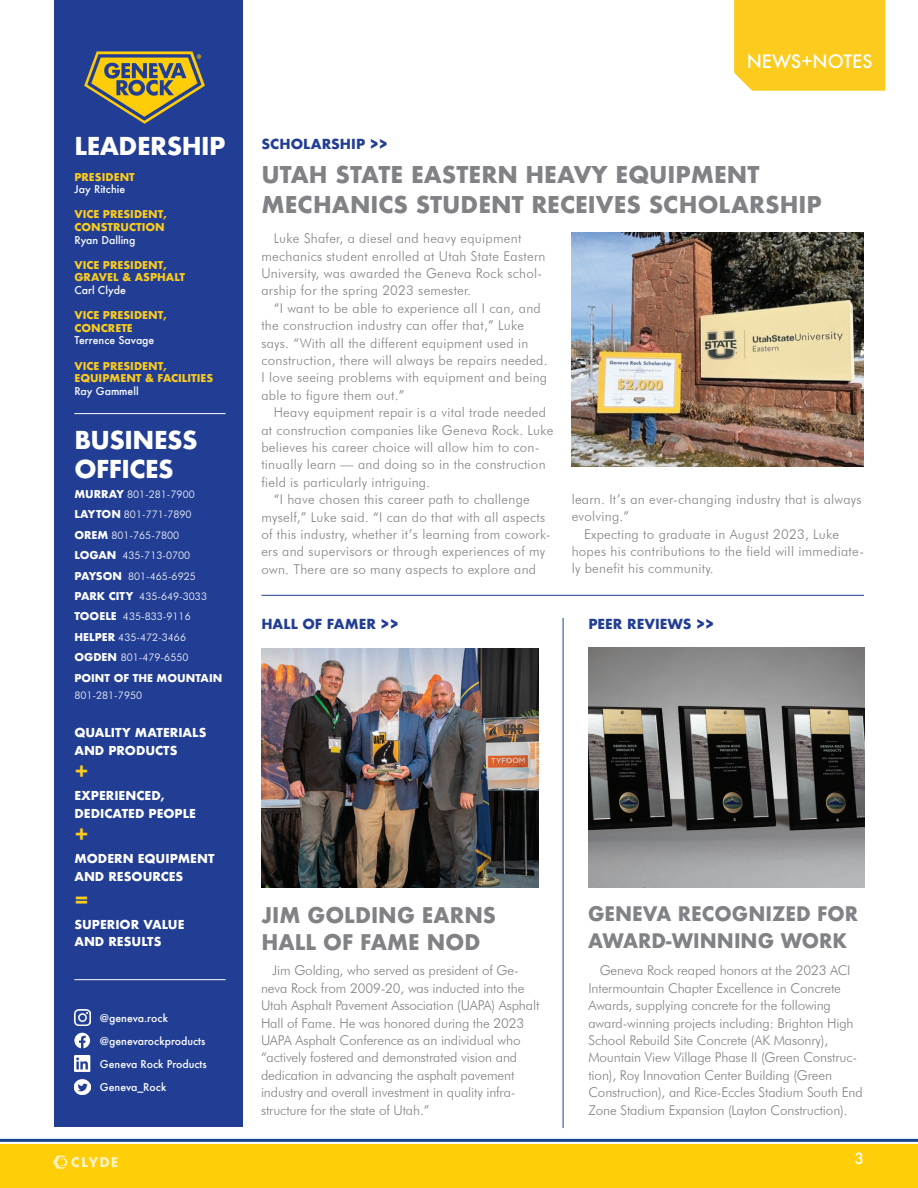
<style>
.page{position:relative;width:918px;height:1188px;background:#fff}
.page>*{position:absolute;margin:0;border:0;box-sizing:border-box;transform-origin:0 0}
.t1{font:700 24px/28.8px "Futura";letter-spacing:-.02em;color:#fff}
.t2{font:700 22.5px "Futura";color:#808285}
.t3{font:700 21px/27px "Futura";color:#808285}
.t4{font:700 21px "Futura";color:#fbcc1d}
.t5{font:700 19.5px/27px "Futura";color:#808285;scale:.96 1}
.t6{font:500 18px "Futura";color:#fff}
.t7{font:500 15px "Futura";color:#fff}
.t8{font:300 13.5px/17.4px "Futura BT";letter-spacing:.02em;color:#808285}
.t9{font:300 13.5px/17.4px "Futura BT";letter-spacing:-.01em;color:#808285}
.t10{font:700 13.5px "Futura";color:#223e94}
.t11{font:700 12px/18px "Futura";color:#fff}
.t12{font:300 10.5px "Futura BT";color:#fff}
.t13{font:700 10.5px/12.6px "Futura";color:#fbcc1d}
.t14{font:500 10.5px "Futura";color:#fff}
.t15{font:700 10.5px/17.4px "Futura";color:#fff}
.s1{font-family:"Futura";font-weight:700}
.s2{font-family:"Futura BT";font-weight:300}
</style>
<div class="page">
<div style="left:0;top:1145px;width:918px;height:43px;background:#fece08"></div>
<hr style="left:0;top:1139px;width:918px;height:3px;background:#17468d">
<svg style="left:53px;top:1156px;width:64px;height:13px"></svg>
<div style="left:54px;top:0;width:189px;height:1126px;background:#223e94"></div>
<hr style="left:74px;top:413px;width:152px;height:1px;background:#fff">
<hr style="left:74px;top:979px;width:152px;height:1px;background:#fff">
<svg style="left:84px;top:51px;width:121px;height:73px"></svg>
<div style="left:734px;top:0;width:151px;height:91px;background:#fbcc1d"></div>
<hr style="left:261px;top:595px;width:603px;height:1px;background:#223e94">
<img style="left:74px;top:1010px;width:16px;height:15px">
<svg style="left:74px;top:1033px;width:16px;height:15px"></svg>
<img style="left:74px;top:1056px;width:16px;height:16px">
<img style="left:74px;top:1079px;width:16px;height:16px">
<img style="left:572px;top:233px;width:292px;height:234px">
<img style="left:261px;top:648px;width:278px;height:239px">
<hr style="left:563px;top:618px;width:1px;height:510px;background:#214096">
<img style="left:588px;top:648px;width:276px;height:240px">
<p class="t1" style="left:74px;top:131px;width:153px">LEADERSHIP</p>
<p class="t13" style="left:74px;top:170px;width:62px">PRESIDENT</p>
<p class="t14" style="left:74px;top:182px;width:52px">Jay Ritchie</p>
<p class="t13" style="left:74px;top:208px;width:94px">VICE PRESIDENT,<br>CONSTRUCTION</p>
<p class="t14" style="left:74px;top:232px;width:62px">Ryan Dalling</p>
<p class="t13" style="left:74px;top:258px;width:112px">VICE PRESIDENT,<br>GRAVEL &amp; ASPHALT</p>
<p class="t14" style="left:74px;top:283px;width:53px">Carl Clyde</p>
<p class="t13" style="left:74px;top:309px;width:94px">VICE PRESIDENT,</p>
<p class="t13" style="left:74px;top:321px;width:60px">CONCRETE</p>
<p class="t14" style="left:74px;top:333px;width:82px">Terrence Savage</p>
<p class="t13" style="left:74px;top:359px;width:140px">VICE PRESIDENT,<br>EQUIPMENT &amp; FACILITIES</p>
<p class="t14" style="left:74px;top:384px;width:66px">Ray Gammell</p>
<p class="t1" style="left:74px;top:425px;width:125px">BUSINESS<br>OFFICES</p>
<p class="t12" style="left:74px;top:488px;width:122px"><span class="s1">MURRAY</span> 801-281-7900</p>
<p class="t12" style="left:74px;top:508px;width:119px"><span class="s1">LAYTON</span> 801-771-7890</p>
<p class="t12" style="left:74px;top:529px;width:106px"><span class="s1">OREM</span> 801-765-7800</p>
<p class="t12" style="left:74px;top:549px;width:117px"><span class="s1">LOGAN</span> 435-713-0700</p>
<p class="t12" style="left:74px;top:569px;width:123px"><span class="s1">PAYSON</span> 801-465-6925</p>
<p class="t12" style="left:74px;top:590px;width:134px"><span class="s1">PARK CITY</span> 435-649-3033</p>
<p class="t12" style="left:74px;top:610px;width:118px"><span class="s1">TOOELE</span> 435-833-9116</p>
<p class="t12" style="left:74px;top:631px;width:113px"><span class="s1">HELPER</span> 435-472-3466</p>
<p class="t12" style="left:74px;top:651px;width:116px"><span class="s1">OGDEN</span> 801-479-6550</p>
<p class="t15" style="left:74px;top:669px;width:149px">POINT OF THE MOUNTAIN<br><span class="s2">801-281-7950</span></p>
<p class="t11" style="left:74px;top:724px;width:134px">QUALITY MATERIALS<br>AND PRODUCTS</p>
<p class="t4" style="left:74px;top:756px;width:16px">+</p>
<p class="t11" style="left:74px;top:787px;width:92px">EXPERIENCED,</p>
<p class="t11" style="left:74px;top:805px;width:123px">DEDICATED PEOPLE</p>
<p class="t4" style="left:74px;top:819px;width:16px">+</p>
<p class="t11" style="left:74px;top:850px;width:142px">MODERN EQUIPMENT<br>AND RESOURCES</p>
<p class="t4" style="left:74px;top:885px;width:16px">=</p>
<p class="t11" style="left:74px;top:917px;width:112px;line-height:16.5px">SUPERIOR VALUE<br>AND RESULTS</p>
<p class="t14" style="left:100px;top:1010px;width:70px">@geneva.rock</p>
<p class="t14" style="left:100px;top:1034px;width:107px">@genevarockproducts</p>
<p class="t14" style="left:100px;top:1057px;width:108px">Geneva Rock Products</p>
<p class="t14" style="left:100px;top:1080px;width:68px">Geneva_Rock</p>
<p class="t6" style="left:747px;top:49px;width:127px">NEWS+NOTES</p>
<p class="t10" style="left:261px;top:134px;width:128px">SCHOLARSHIP &gt;&gt;</p>
<p class="t2" style="left:261px;top:159px;width:499px">UTAH STATE EASTERN HEAVY EQUIPMENT</p>
<p class="t2" style="left:261px;top:189px;width:562px">MECHANICS STUDENT RECEIVES SCHOLARSHIP</p>
<p class="t8" style="left:261px;top:230px;width:286px;text-indent:12px">Luke Shafer, a diesel and heavy equipment mechanics student enrolled at Utah State Eastern University, was awarded the Geneva Rock schol&shy;arship for the spring 2023 semester.</p>
<p class="t8" style="left:261px;top:299px;width:288px;text-indent:12px">“I want to be able to experience all I can, and the construction industry can offer that,” Luke says. “With all the different equipment used in construction, there will always be repairs needed.<br>I love seeing problems with equipment and being able to figure them out.”</p>
<p class="t8" style="left:261px;top:404px;width:294px;text-indent:12px">Heavy equipment repair is a vital trade needed at construction companies like Geneva Rock. Luke believes his career choice will allow him to con&shy;tinually learn — and doing so in the construction field is particularly intriguing.</p>
<p class="t8" style="left:261px;top:491px;width:291px;text-indent:12px">“I have chosen this career path to challenge myself,” Luke said. “I can do that with all aspects of this industry, whether it’s learning from cowork&shy;ers and supervisors or through experiences of my own. There are so many aspects to explore and</p>
<p class="t8" style="left:572px;top:490px;width:292px">learn. It’s an ever-changing industry that is always evolving.”</p>
<p class="t8" style="left:572px;top:525px;width:294px;text-indent:12px">Expecting to graduate in August 2023, Luke hopes his contributions to the field will immediate&shy;ly benefit his community.</p>
<p class="t10" style="left:261px;top:614px;width:139px">HALL OF FAMER &gt;&gt;</p>
<p class="t10" style="left:588px;top:614px;width:128px">PEER REVIEWS &gt;&gt;</p>
<p class="t3" style="left:261px;top:902px;width:236px">JIM GOLDING EARNS<br>HALL OF FAME NOD</p>
<p class="t9" style="left:261px;top:962px;width:280px;text-indent:11px">Jim Golding, who served as president of Ge&shy;neva Rock from 2009-20, was inducted into the Utah Asphalt Pavement Association (UAPA) Asphalt Hall of Fame. He was honored during the 2023<br>UAPA Asphalt Conference as an individual who “actively fostered and demonstrated vision and dedication in advancing the asphalt pavement industry and overall investment in quality infra&shy;structure for the state of Utah.”</p>
<p class="t5" style="left:588px;top:901px;width:283px">GENEVA RECOGNIZED FOR<br>AWARD-WINNING WORK</p>
<p class="t9" style="left:588px;top:962px;width:276px;text-indent:11px">Geneva Rock reaped honors at the 2023 ACI Intermountain Chapter Excellence in Concrete Awards, supplying concrete for the following award-winning projects including: Brighton High School Rebuild Site Concrete (AK Masonry), Mountain View Village Phase II (Green Construc&shy;tion), Roy Innovation Center Building (Green Construction), and Rice-Eccles Stadium South End Zone Stadium Expansion (Layton Construction).</p>
<p class="t7" style="left:855px;top:1148px;width:11px">3</p>
</div>
